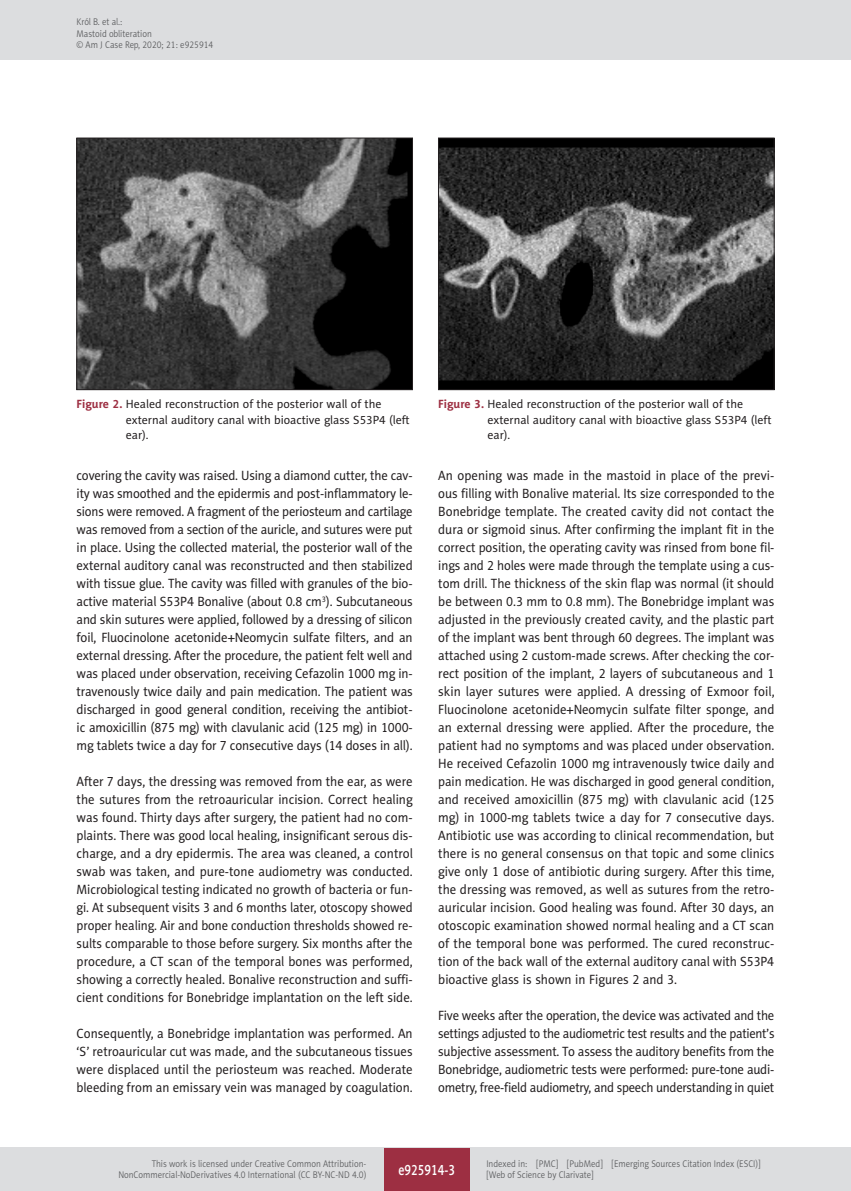
<style>
.page{position:relative;width:851px;height:1191px;background:#fff}
.page>*{position:absolute;margin:0;border:0;box-sizing:border-box;transform-origin:0 0}
.AJCR_e-PAGINA{font:15px "Naomi Sans EFN Medium";color:#fff;scale:.8 1}
.AJCR_Body{font:13.5px/18px "Naomi Sans EFN";color:#231f20;text-align:justify;scale:.95 1}
.AJCR_Body-2{font:13.5px/18px "Naomi Sans EFN";color:#231f20;text-align:justify;scale:.94 1}
.AJCR_Rycina_tytul{font:12px/15.8px "Naomi Sans EFN";color:#231f20}
.AJCR_pagina_zywa{font:9.75px/11.2px "Naomi Sans EFN Light";color:#57585a;scale:.9 1}
.AJCR_pagina_sygnatur{font:9.75px "Naomi Sans EFN Light";color:#57585a;scale:.9 1}
.s1{font-weight:700;color:#9d2f42}
</style>
<div class="page">
<img style="left:79px;top:140px;width:331px;height:248px">
<div style="left:77px;top:138px;width:335px;height:252px;border:1px solid #231f20"></div>
<img style="left:440px;top:140px;width:332px;height:248px">
<div style="left:438px;top:138px;width:336px;height:252px;border:1px solid #231f20"></div>
<div style="left:0;top:0;width:850px;height:60px;background:#dcdddf"></div>
<div style="left:0;top:1148px;width:850px;height:43px;background:#dcdddf"></div>
<div style="left:384px;top:1147px;width:85px;height:43px;background:#9d2f42"></div>
<p class="AJCR_pagina_zywa" style="left:77px;top:16px;width:85px">Król B. et al.:<br>Mastoid obliteration</p>
<p class="AJCR_pagina_sygnatur" style="left:77px;top:39px;width:153px">© Am J Case Rep, 2020; 21: e925914</p>
<p class="AJCR_Rycina_tytul" style="left:126px;top:396px;width:285px;text-indent:-49px"><span class="s1">Figure 2.</span> Healed reconstruction of the posterior wall of the external auditory canal with bioactive glass S53P4 (left ear).</p>
<p class="AJCR_Rycina_tytul" style="left:487px;top:396px;width:285px;text-indent:-49px"><span class="s1">Figure 3.</span> Healed reconstruction of the posterior wall of the external auditory canal with bioactive glass S53P4 (left ear).</p>
<p class="AJCR_Body-2" style="left:77px;top:466px;width:359px">covering the cavity was raised. Using a diamond cutter, the cav&shy;ity was smoothed and the epidermis and post-inflammatory le&shy;sions were removed. A fragment of the periosteum and cartilage was removed from a section of the auricle, and sutures were put in place. Using the collected material, the posterior wall of the external auditory canal was reconstructed and then stabilized with tissue glue. The cavity was filled with granules of the bio&shy;active material S53P4 Bonalive (about 0.8 cm<sup>3</sup>). Subcutaneous and skin sutures were applied, followed by a dressing of silicon foil, Fluocinolone acetonide+Neomycin sulfate filters, and an external dressing. After the procedure, the patient felt well and was placed under observation, receiving Cefazolin 1000 mg in&shy;travenously twice daily and pain medication. The patient was discharged in good general condition, receiving the antibiot&shy;ic amoxicillin (875 mg) with clavulanic acid (125 mg) in 1000- mg tablets twice a day for 7 consecutive days (14 doses in all).</p>
<p class="AJCR_Body" style="left:77px;top:772px;width:355px">After 7 days, the dressing was removed from the ear, as were the sutures from the retroauricular incision. Correct healing was found. Thirty days after surgery, the patient had no com&shy;plaints. There was good local healing, insignificant serous dis&shy;charge, and a dry epidermis. The area was cleaned, a control swab was taken, and pure-tone audiometry was conducted.<br>Microbiological testing indicated no growth of bacteria or fun&shy;gi. At subsequent visits 3 and 6 months later, otoscopy showed proper healing. Air and bone conduction thresholds showed re&shy;sults comparable to those before surgery. Six months after the procedure, a CT scan of the temporal bones was performed, showing a correctly healed. Bonalive reconstruction and suffi&shy;cient conditions for Bonebridge implantation on the left side.</p>
<p class="AJCR_Body" style="left:77px;top:1024px;width:355px">Consequently, a Bonebridge implantation was performed. An ‘S’ retroauricular cut was made, and the subcutaneous tissues were displaced until the periosteum was reached. Moderate bleeding from an emissary vein was managed by coagulation.</p>
<p class="AJCR_Body" style="left:438px;top:466px;width:355px">An opening was made in the mastoid in place of the previ&shy;ous filling with Bonalive material. Its size corresponded to the Bonebridge template. The created cavity did not contact the dura or sigmoid sinus. After confirming the implant fit in the correct position, the operating cavity was rinsed from bone fil&shy;ings and 2 holes were made through the template using a cus&shy;tom drill. The thickness of the skin flap was normal (it should be between 0.3 mm to 0.8 mm). The Bonebridge implant was adjusted in the previously created cavity, and the plastic part of the implant was bent through 60 degrees. The implant was attached using 2 custom-made screws. After checking the cor&shy;rect position of the implant, 2 layers of subcutaneous and 1 skin layer sutures were applied. A dressing of Exmoor foil, Fluocinolone acetonide+Neomycin sulfate filter sponge, and an external dressing were applied. After the procedure, the patient had no symptoms and was placed under observation.<br>He received Cefazolin 1000 mg intravenously twice daily and pain medication. He was discharged in good general condition, and received amoxicillin (875 mg) with clavulanic acid (125 mg) in 1000-mg tablets twice a day for 7 consecutive days.<br>Antibiotic use was according to clinical recommendation, but there is no general consensus on that topic and some clinics give only 1 dose of antibiotic during surgery. After this time, the dressing was removed, as well as sutures from the retro&shy;auricular incision. Good healing was found. After 30 days, an otoscopic examination showed normal healing and a CT scan of the temporal bone was performed. The cured reconstruc&shy;tion of the back wall of the external auditory canal with S53P4 bioactive glass is shown in Figures 2 and 3.</p>
<p class="AJCR_Body-2" style="left:438px;top:1006px;width:359px">Five weeks after the operation, the device was activated and the settings adjusted to the audiometric test results and the patient’s subjective assessment. To assess the auditory benefits from the Bonebridge, audiometric tests were performed: pure-tone audi&shy;ometry, free-field audiometry, and speech understanding in quiet</p>
<p class="AJCR_pagina_zywa" style="left:118px;top:1158px;width:277px;text-align:right">This work is licensed under Creative Common Attribution-<br>NonCommercial-NoDerivatives 4.0 International (CC BY-NC-ND 4.0)</p>
<p class="AJCR_e-PAGINA" style="left:398px;top:1160px;width:72px">e925914-3</p>
<p class="AJCR_pagina_zywa" style="left:486px;top:1158px;width:306px">Indexed in: [PMC] [PubMed] [Emerging Sources Citation Index (ESCI)] [Web of Science by Clarivate]</p>
</div>
